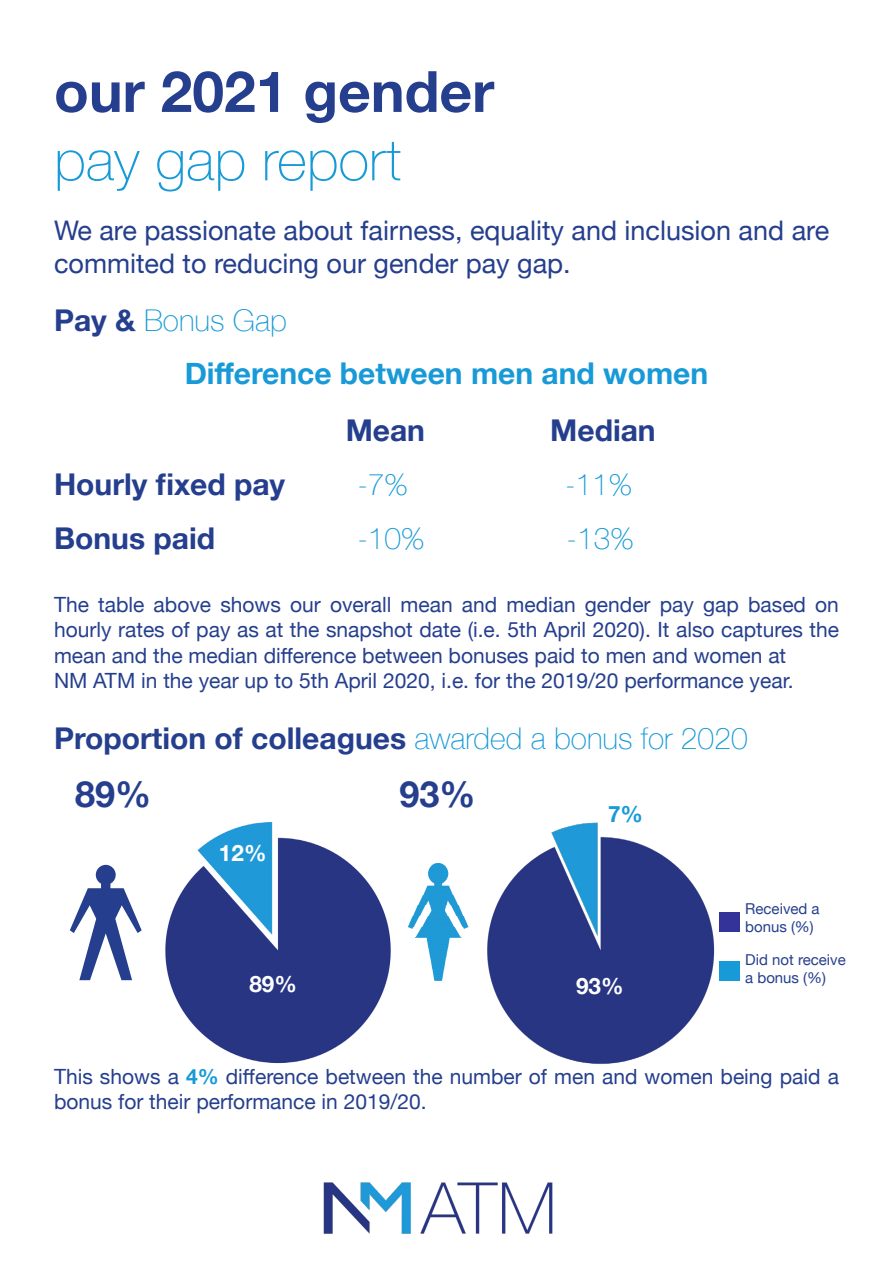
<style>
.page{position:relative;width:893px;height:1263px;background:#fff}
.page>*{position:absolute;margin:0;border:0;box-sizing:border-box;transform-origin:0 0}
.t1{font:700 57px "Helvetica Neue";color:#253f8e}
.t2{font:100 57px "Helvetica Neue";color:#179ad7}
.t3{font:700 36px "Helvetica Neue";color:#253f8e}
.t4{font:700 30px "Helvetica Neue";color:#253f8e}
.t5{font:700 30px "Helvetica Neue";color:#179ad7}
.t6{font:100 30px "Helvetica Neue";color:#179ad7}
.t7{font:27px/32.4px "Helvetica Neue";color:#253f8e}
.t8{font:700 22.5px "Helvetica Neue";color:#fff}
.t9{font:700 22.5px "Helvetica Neue";color:#179ad7}
.t10{font:21px/25.2px "Helvetica Neue";color:#253f8e;text-align:justify}
.t11{font:15px "Helvetica Neue";color:#253f8e}
.s1{font-weight:700;color:#253f8e}
.s2{font-weight:100;color:#179ad7}
.s3{font-weight:700;color:#179ad7}
</style>
<div class="page">
<img style="left:165px;top:822px;width:226px;height:242px">
<img style="left:487px;top:822px;width:228px;height:242px">
<svg style="left:70px;top:865px;width:72px;height:115px"></svg>
<img style="left:408px;top:864px;width:60px;height:117px">
<div style="left:719px;top:961px;width:21px;height:19px;background:#179ad7"></div>
<div style="left:719px;top:912px;width:21px;height:19px;background:#339"></div>
<img style="left:323px;top:1182px;width:230px;height:52px">
<p class="t1" style="left:54px;top:47px;width:442px">our 2021 gender</p>
<p class="t2" style="left:54px;top:117px;width:349px">pay gap report</p>
<p class="t7" style="left:54px;top:216px;width:777px">We are passionate about fairness, equality and inclusion and are commited to reducing our gender pay gap.</p>
<p class="t6" style="left:54px;top:298px;width:234px"><span class="s1">Pay &amp;</span> Bonus Gap</p>
<p class="t5" style="left:185px;top:350px;width:525px">Difference between men and women</p>
<p class="t4" style="left:346px;top:406px;width:81px">Mean</p>
<p class="t4" style="left:550px;top:406px;width:107px">Median</p>
<p class="t4" style="left:54px;top:461px;width:233px">Hourly fixed pay</p>
<p class="t6" style="left:357px;top:461px;width:52px">-7%</p>
<p class="t6" style="left:565px;top:461px;width:69px">-11%</p>
<p class="t4" style="left:54px;top:515px;width:163px">Bonus paid</p>
<p class="t6" style="left:357px;top:516px;width:69px">-10%</p>
<p class="t6" style="left:566px;top:516px;width:69px">-13%</p>
<p class="t10" style="left:54px;top:593px;width:787px">The table above shows our overall mean and median gender pay gap based on hourly rates of pay as at the snapshot date (i.e. 5th April 2020). It also captures the mean and the median difference between bonuses paid to men and women at</p>
<p class="t10" style="left:54px;top:669px;width:741px">NM ATM in the year up to 5th April 2020, i.e. for the 2019/20 performance year.</p>
<p class="t4" style="left:54px;top:715px;width:695px">Proportion of colleagues <span class="s2">awarded a bonus for 2020</span></p>
<p class="t3" style="left:75px;top:766px;width:78px">89%</p>
<p class="t3" style="left:399px;top:766px;width:78px">93%</p>
<p class="t9" style="left:608px;top:797px;width:37px">7%</p>
<p class="t8" style="left:219px;top:835px;width:49px">12%</p>
<p class="t8" style="left:249px;top:966px;width:49px">89%</p>
<p class="t8" style="left:576px;top:968px;width:49px">93%</p>
<p class="t11" style="left:745px;top:897px;width:76px">Received a</p>
<p class="t11" style="left:745px;top:915px;width:70px">bonus (%)</p>
<p class="t11" style="left:745px;top:948px;width:102px">Did not receive</p>
<p class="t11" style="left:745px;top:966px;width:82px">a bonus (%)</p>
<p class="t10" style="left:54px;top:1065px;width:786px">This shows a <span class="s3">4%</span> difference between the number of men and women being paid a bonus for their performance in 2019/20.</p>
</div>
